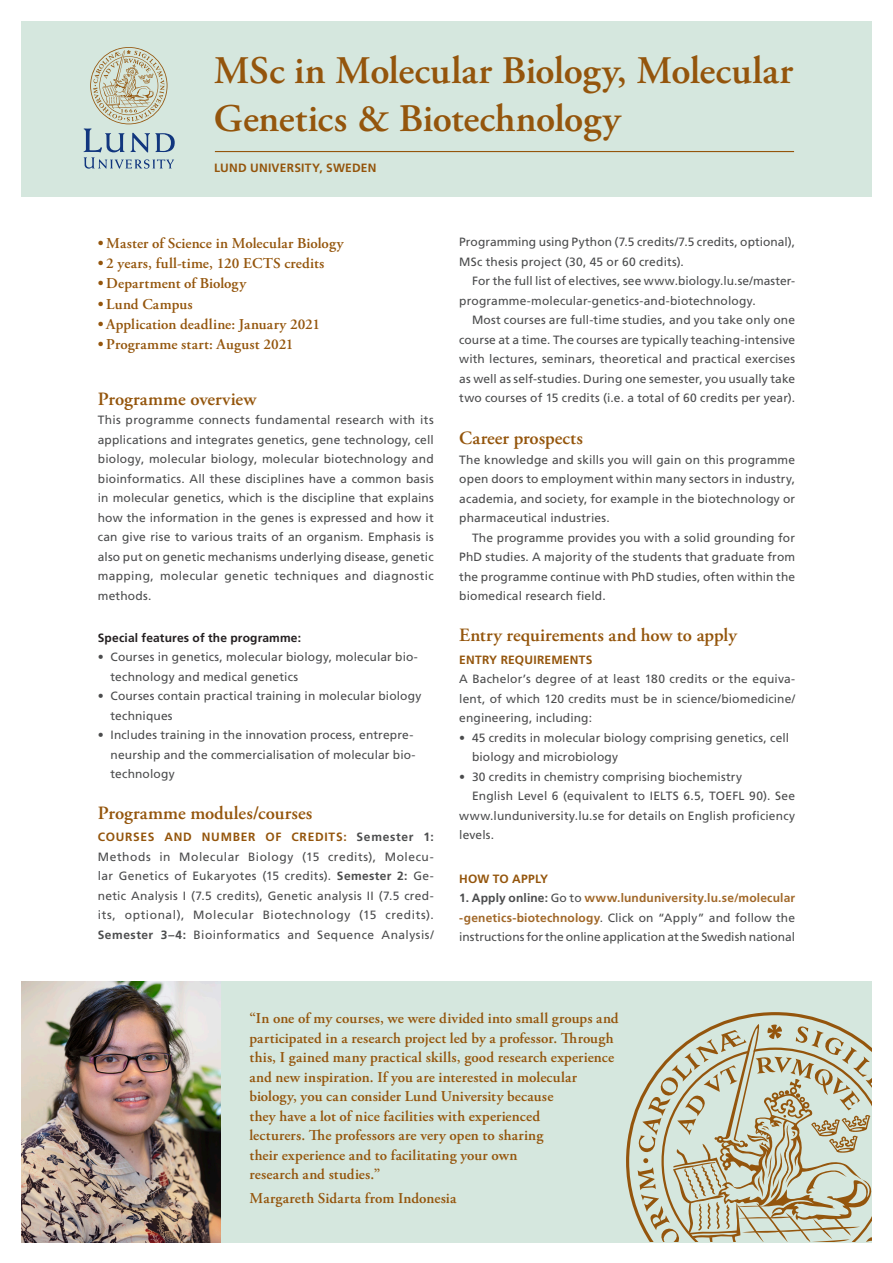
<style>
.page{position:relative;width:893px;height:1263px;background:#fff}
.page>*{position:absolute;margin:0;border:0;box-sizing:border-box;transform-origin:0 0}
.Headline___Programme{font:600 39px "Adobe Garamond Pro";letter-spacing:-.005em;color:#94550c}
.SubHEADLINE{font:600 18.75px "Adobe Garamond Pro";color:#94550c}
.kurser_bodycopy{font:600 18.75px "Adobe Garamond Pro";color:#94550c}
.quote{font:600 15px/19.5px "Adobe Garamond Pro";letter-spacing:.01em;color:#94550c}
.kurser_bodycopy-2{font:12px/19.5px "Frutiger LT Std";letter-spacing:.01em;color:#4b4c4d;text-align:justify}
.SubHEADLINE-2{font:700 12px "Frutiger LT Std";letter-spacing:.015em;color:#231f20}
.SubHeadline_2{font:700 12px "Frutiger LT Std";letter-spacing:.015em;color:#94550c}
.Chapter{font:700 12px "Frutiger LT Std";letter-spacing:.02em;color:#94550c}
.s1{font-weight:700;color:#94550c}
.s2{font-weight:700}
.s3{font-weight:700;color:#a16829}
</style>
<div class="page">
<div style="left:21px;top:21px;width:851px;height:176px;background:#d5e7de"></div>
<hr style="left:215px;top:151px;width:579px;height:1px;background:#94550c">
<div style="left:21px;top:981px;width:851px;height:261px;background:#d5e7de"></div>
<img style="left:21px;top:981px;width:199px;height:261px">
<svg style="left:84px;top:47px;width:91px;height:122px"></svg>
<svg style="left:626px;top:1012px;width:203px;height:208px"></svg>
<svg style="left:638px;top:1022px;width:234px;height:220px"></svg>
<p class="Headline___Programme" style="left:214px;top:48px;width:581px">MSc in Molecular Biology, Molecular</p>
<p class="Headline___Programme" style="left:214px;top:96px;width:408px">Genetics &amp; Biotechnology</p>
<p class="Chapter" style="left:214px;top:160px;width:164px">LUND UNIVERSITY, SWEDEN</p>
<p class="quote" style="left:98px;top:234px;width:247px">• Master of Science in Molecular Biology</p>
<p class="quote" style="left:98px;top:254px;width:228px">• 2 years, full-time, 120 ECTS credits</p>
<p class="quote" style="left:98px;top:274px;width:150px">• Department of Biology</p>
<p class="quote" style="left:98px;top:294px;width:96px">• Lund Campus</p>
<p class="quote" style="left:98px;top:315px;width:224px">• Application deadline: January 2021</p>
<p class="quote" style="left:98px;top:335px;width:197px">• Programme start: August 2021</p>
<p class="SubHEADLINE" style="left:98px;top:388px;width:160px">Programme overview</p>
<p class="kurser_bodycopy-2" style="left:98px;top:410px;width:337px">This programme connects fundamental research with its applications and integrates genetics, gene technology, cell biology, molecular biology, molecular biotechnology and bioinformatics. All these disciplines have a common basis in molecular genetics, which is the discipline that explains how the information in the genes is expressed and how it can give rise to various traits of an organism. Emphasis is also put on genetic mechanisms underlying disease, genetic mapping, molecular genetic techniques and diagnostic methods.</p>
<p class="SubHEADLINE-2" style="left:98px;top:631px;width:205px">Special features of the programme:</p>
<p class="kurser_bodycopy-2" style="left:98px;top:647px;width:322px">• Courses in genetics, molecular biology, molecular bio-</p>
<p class="kurser_bodycopy-2" style="left:111px;top:667px;width:189px">technology and medical genetics</p>
<p class="kurser_bodycopy-2" style="left:98px;top:686px;width:325px">• Courses contain practical training in molecular biology</p>
<p class="kurser_bodycopy-2" style="left:111px;top:706px;width:64px">techniques</p>
<p class="kurser_bodycopy-2" style="left:98px;top:725px;width:317px">• Includes training in the innovation process, entrepre-</p>
<p class="kurser_bodycopy-2" style="left:111px;top:745px;width:307px">neurship and the commercialisation of molecular bio-</p>
<p class="kurser_bodycopy-2" style="left:111px;top:764px;width:66px">technology</p>
<p class="SubHEADLINE" style="left:98px;top:802px;width:216px">Programme modules/courses</p>
<p class="kurser_bodycopy-2" style="left:98px;top:827px;width:337px"><span class="s1">COURSES AND NUMBER OF CREDITS:</span> <span class="s2">Semester 1:<br></span>Methods in Molecular Biology (15 credits), Molecu&shy;lar Genetics of Eukaryotes (15 credits). <span class="s2">Semester 2:</span> Ge&shy;netic Analysis I (7.5 credits), Genetic analysis II (7.5 cred&shy;its, optional), Molecular Biotechnology (15 credits).<br><span class="s2">Semester 3–4:</span> Bioinformatics and Sequence Analysis/</p>
<p class="kurser_bodycopy-2" style="left:459px;top:232px;width:337px">Programming using Python (7.5 credits/7.5 credits, optional),<br>MSc thesis project (30, 45 or 60 credits).</p>
<p class="kurser_bodycopy-2" style="left:459px;top:271px;width:337px;text-indent:13px">For the full list of electives, see www.biology.lu.se/master&shy;programme-molecular-genetics-and-biotechnology.</p>
<p class="kurser_bodycopy-2" style="left:459px;top:310px;width:337px;text-indent:13px">Most courses are full-time studies, and you take only one course at a time. The courses are typically teaching-intensive with lectures, seminars, theoretical and practical exercises as well as self-studies. During one semester, you usually take two courses of 15 credits (i.e. a total of 60 credits per year).</p>
<p class="kurser_bodycopy" style="left:459px;top:427px;width:125px">Career prospects</p>
<p class="kurser_bodycopy-2" style="left:459px;top:450px;width:337px">The knowledge and skills you will gain on this programme open doors to employment within many sectors in industry, academia, and society, for example in the biotechnology or pharmaceutical industries.</p>
<p class="kurser_bodycopy-2" style="left:459px;top:528px;width:337px;text-indent:13px">The programme provides you with a solid grounding for PhD studies. A majority of the students that graduate from the programme continue with PhD studies, often within the biomedical research field.</p>
<p class="SubHEADLINE" style="left:459px;top:624px;width:279px">Entry requirements and how to apply</p>
<p class="SubHeadline_2" style="left:459px;top:652px;width:135px">ENTRY REQUIREMENTS</p>
<p class="kurser_bodycopy-2" style="left:459px;top:669px;width:337px">A Bachelor’s degree of at least 180 credits or the equiva&shy;lent, of which 120 credits must be in science/biomedicine/ engineering, including:</p>
<p class="kurser_bodycopy-2" style="left:459px;top:728px;width:331px">• 45 credits in molecular biology comprising genetics, cell</p>
<p class="kurser_bodycopy-2" style="left:472px;top:747px;width:148px">biology and microbiology</p>
<p class="kurser_bodycopy-2" style="left:459px;top:767px;width:284px">• 30 credits in chemistry comprising biochemistry</p>
<p class="kurser_bodycopy-2" style="left:459px;top:786px;width:337px;text-indent:13px">English Level 6 (equivalent to IELTS 6.5, TOEFL 90). See www.lunduniversity.lu.se for details on English proficiency levels.</p>
<p class="SubHeadline_2" style="left:459px;top:871px;width:90px">HOW TO APPLY</p>
<p class="kurser_bodycopy-2" style="left:459px;top:888px;width:337px"><span class="s2">1. Apply online:</span> Go to <span class="s3">www.lunduniversity.lu.se/molecular -genetics-biotechnology</span>. Click on “Apply” and follow the instructions for the online application at the Swedish national</p>
<p class="quote" style="left:249px;top:1009px;width:371px">“In one of my courses, we were divided into small groups and participated in a research project led by a professor. Through this, I gained many practical skills, good research experience and new inspiration. If you are interested in molecular</p>
<p class="quote" style="left:249px;top:1087px;width:305px">biology, you can consider Lund University because</p>
<p class="quote" style="left:249px;top:1106px;width:292px">they have a lot of nice facilities with experienced</p>
<p class="quote" style="left:249px;top:1126px;width:295px">lecturers. The professors are very open to sharing</p>
<p class="quote" style="left:249px;top:1145px;width:270px">their experience and to facilitating your own research and studies.”</p>
<p class="quote" style="left:249px;top:1189px;width:208px">Margareth Sidarta from Indonesia</p>
</div>
